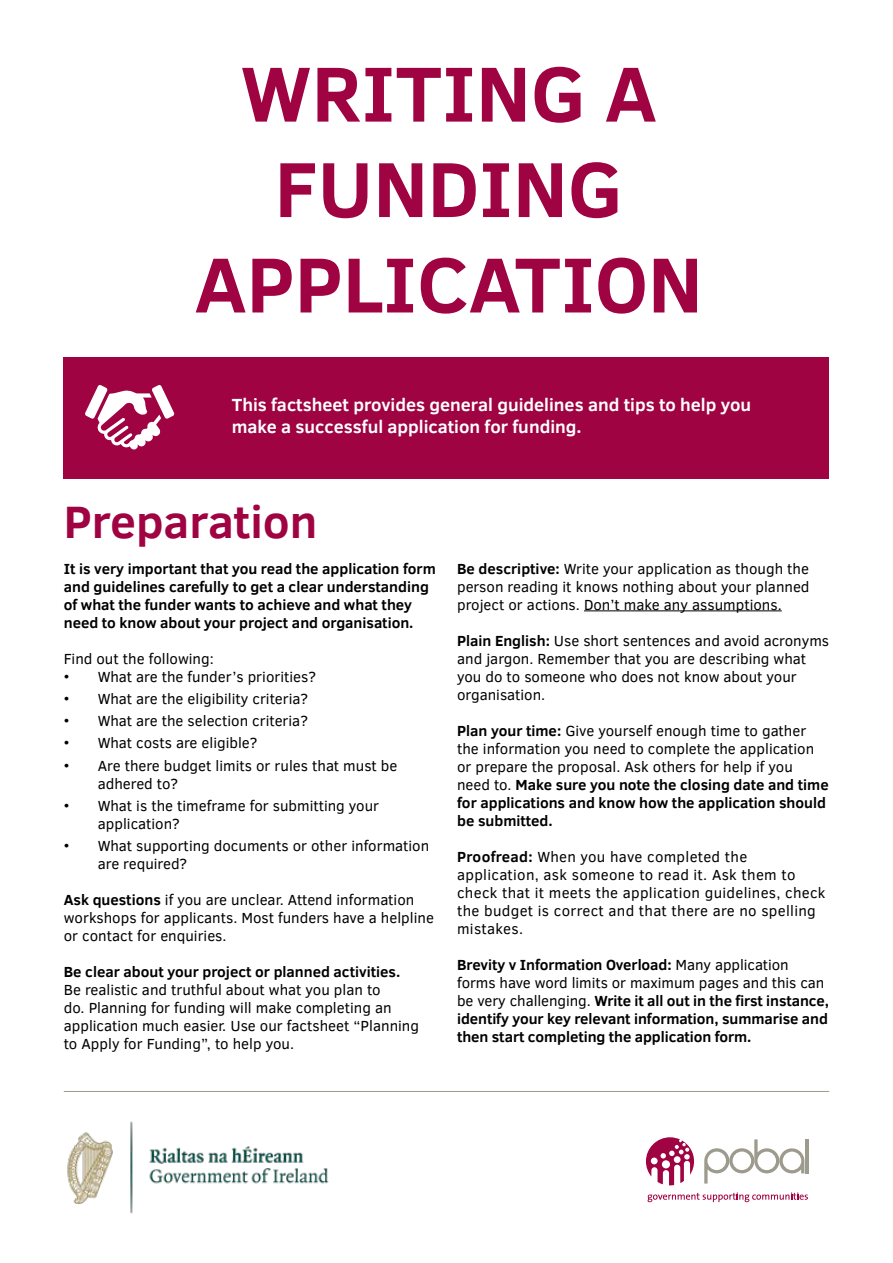
<style>
.page{position:relative;width:893px;height:1263px;background:#fff}
.page>*{position:absolute;margin:0;border:0;box-sizing:border-box;transform-origin:0 0}
.t1{font:700 79.5px/95.4px "Clear Sans";color:#9f0342;text-align:center}
.t2{font:700 46.5px "Clear Sans";color:#9f0342}
.t3{font:700 18px/21.6px "Clear Sans";color:#fff}
.t4{font:15px/18px "Clear Sans";color:#000}
.t5{font:700 15px/18px "Clear Sans";color:#000}
.t6{font:15px/18px "Clear Sans";letter-spacing:.02em;color:#000}
.s1{font-weight:700}
.s2{font-weight:400}
</style>
<div class="page">
<hr style="left:805px;top:1139px;width:3px;height:34px;background:#9d9b8e">
<svg style="left:704px;top:1139px;width:100px;height:44px"></svg>
<svg style="left:646px;top:1137px;width:48px;height:48px"></svg>
<svg style="left:647px;top:1192px;width:161px;height:10px"></svg>
<hr style="left:584px;top:610px;width:198px;height:1px;background:#000">
<hr style="left:64px;top:1091px;width:765px;height:1px;background:#9d9b8e">
<div style="left:64px;top:357px;width:765px;height:121px;background:#9f0342"></div>
<svg style="left:85px;top:385px;width:90px;height:65px"></svg>
<img style="left:67px;top:1121px;width:262px;height:93px">
<h1 class="t1" style="left:195px;top:43px;width:510px">WRITING A<br>FUNDING<br>APPLICATION</h1>
<p class="t3" style="left:232px;top:394px;width:521px">This factsheet provides general guidelines and tips to help you make a successful application for funding.</p>
<h2 class="t2" style="left:64px;top:488px;width:255px">Preparation</h2>
<p class="t5" style="left:64px;top:559px;width:374px">It is very important that you read the application form and guidelines carefully to get a clear understanding of what the funder wants to achieve and what they need to know about your project and organisation.</p>
<p class="t4" style="left:64px;top:649px;width:151px">Find out the following:</p>
<p class="t4" style="left:64px;top:667px;width:254px">• What are the funder’s priorities?</p>
<p class="t4" style="left:64px;top:690px;width:246px">• What are the eligibility criteria?</p>
<p class="t4" style="left:64px;top:712px;width:246px">• What are the selection criteria?</p>
<p class="t4" style="left:64px;top:734px;width:195px">• What costs are eligible?</p>
<p class="t4" style="left:98px;top:756px;width:301px;text-indent:-34px">• Are there budget limits or rules that must be adhered to?</p>
<p class="t4" style="left:98px;top:797px;width:283px;text-indent:-34px">• What is the timeframe for submitting your application?</p>
<p class="t4" style="left:98px;top:837px;width:333px;text-indent:-34px">• What supporting documents or other information are required?</p>
<p class="t4" style="left:64px;top:891px;width:372px"><span class="s1">Ask questions</span> if you are unclear. Attend information workshops for applicants. Most funders have a helpline or contact for enquiries.</p>
<p class="t5" style="left:64px;top:962px;width:338px">Be clear about your project or planned activities.</p>
<p class="t4" style="left:64px;top:981px;width:357px">Be realistic and truthful about what you plan to<br>do. Planning for funding will make completing an application much easier. Use our factsheet “Planning to Apply for Funding”, to help you.</p>
<p class="t4" style="left:457px;top:559px;width:354px;text-align:justify"><span class="s1">Be descriptive:</span> Write your application as though the person reading it knows nothing about your planned project or actions. Don’t make any assumptions.</p>
<p class="t4" style="left:457px;top:631px;width:374px"><span class="s1">Plain English:</span> Use short sentences and avoid acronyms and jargon. Remember that you are describing what you do to someone who does not know about your organisation.</p>
<p class="t4" style="left:457px;top:721px;width:373px"><span class="s1">Plan your time:</span> Give yourself enough time to gather the information you need to complete the application or prepare the proposal. Ask others for help if you need to. <span class="s1">Make sure you note the closing date and time for applications and know how the application should be submitted.</span></p>
<p class="t6" style="left:457px;top:847px;width:370px"><span class="s1">Proofread:</span> When you have completed the application, ask someone to read it. Ask them to check that it meets the application guidelines, check the budget is correct and that there are no spelling mistakes.</p>
<p class="t5" style="left:457px;top:955px;width:374px">Brevity v Information Overload: <span class="s2">Many application forms have word limits or maximum pages and this can be very challenging.</span> Write it all out in the first instance, identify your key relevant information, summarise and then start completing the application form.</p>
</div>
